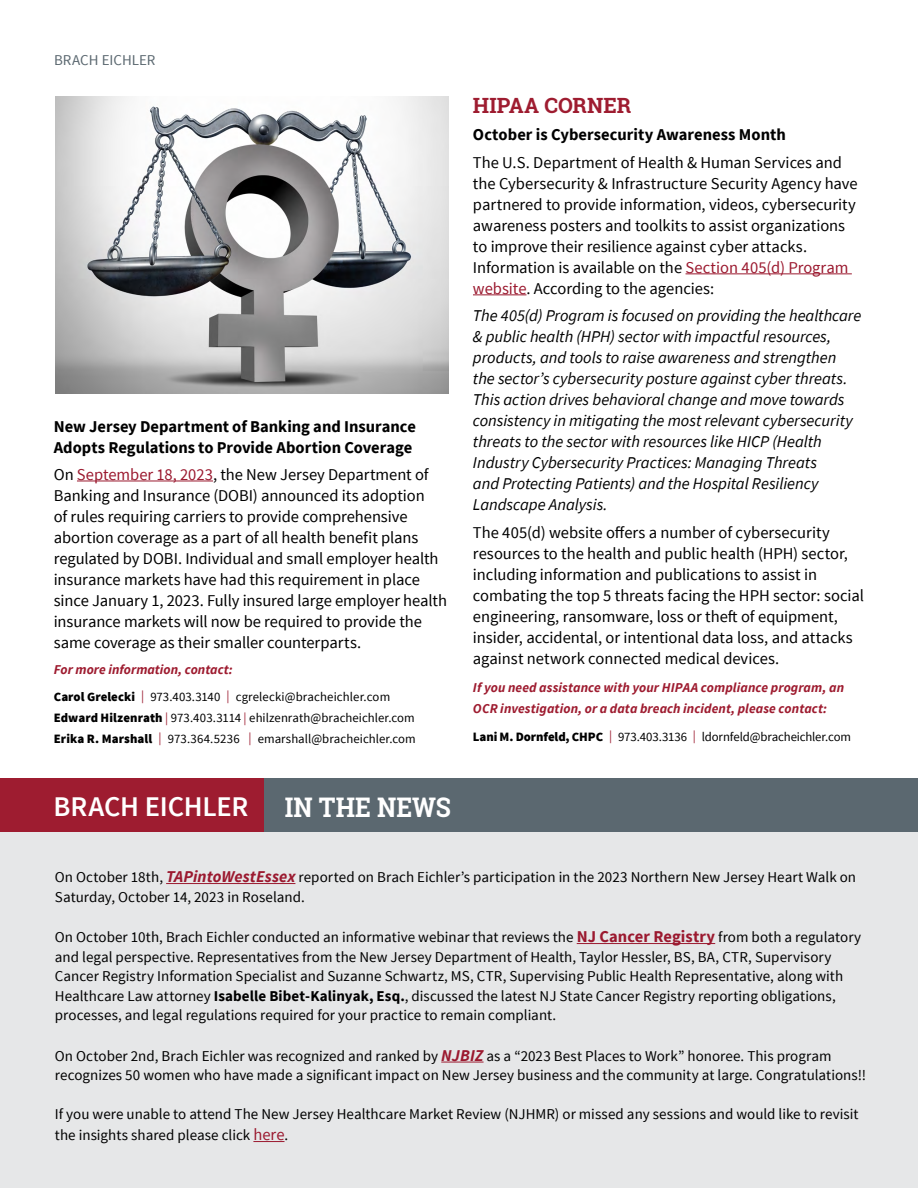
<style>
.page{position:relative;width:918px;height:1188px;background:#fff}
.page>*{position:absolute;margin:0;border:0;box-sizing:border-box;transform-origin:0 0}
.t1{font:600 28.5px "Source Sans Pro";letter-spacing:-.01em;color:#fff}
.t2{font:700 27px "Roboto Slab";color:#fff;scale:.92 1}
.t3{font:700 21px "Roboto Slab";letter-spacing:.005em;color:#9e1c30}
.t4{font:16.5px/21px "Source Sans Pro";letter-spacing:-.005em;color:#000}
.t5{font:italic 16.5px/21px "Source Sans Pro";letter-spacing:-.005em;color:#000}
.t6{font:700 16.5px/21px "Source Sans Pro";color:#000}
.t7{font:15px/19.5px "Source Sans Pro";letter-spacing:.005em;color:#000}
.t8{font:15px "Source Sans Pro";color:#5b6870}
.t9{font:italic 700 13.5px/21px "Source Sans Pro";letter-spacing:.005em;color:#9e1c30}
.t10{font:12.75px/21px "Source Sans Pro";letter-spacing:.005em;color:#000}
.s1{color:#9b192f}
.s2{font-weight:900}
.s3{color:#9e1c30}
.s4{font-weight:700;font-style:italic;font-size:16.5px;color:#9b192f}
.s5{font-weight:700;font-size:16.5px;color:#9b192f}
.s6{font-weight:700}
.s7{font-size:16.5px;color:#9b192f}
</style>
<div class="page">
<hr style="left:77px;top:481px;width:136px;height:1px;background:#9b192f">
<hr style="left:686px;top:273px;width:166px;height:1px;background:#9b192f">
<hr style="left:473px;top:294px;width:53px;height:1px;background:#9b192f">
<div style="left:0;top:826px;width:918px;height:362px;background:#e6e7e8"></div>
<div style="left:0;top:778px;width:502px;height:54px;background:#9e1c30"></div>
<div style="left:265px;top:778px;width:653px;height:54px;background:#5b6870"></div>
<hr style="left:166px;top:883px;width:129px;height:1px;background:#9b192f">
<hr style="left:577px;top:943px;width:138px;height:1px;background:#9b192f">
<hr style="left:441px;top:1062px;width:43px;height:1px;background:#9b192f">
<hr style="left:253px;top:1141px;width:32px;height:1px;background:#9b192f">
<img style="left:55px;top:96px;width:394px;height:297px">
<p class="t8" style="left:54px;top:50px;width:103px">BRACH EICHLER</p>
<p class="t6" style="left:54px;top:416px;width:364px">New Jersey Department of Banking and Insurance<br>Adopts Regulations to Provide Abortion Coverage</p>
<p class="t4" style="left:54px;top:464px;width:395px">On <span class="s1">September 18, 2023</span>, the New Jersey Department of Banking and Insurance (DOBI) announced its adoption<br>of rules requiring carriers to provide comprehensive abortion coverage as a part of all health benefit plans regulated by DOBI. Individual and small employer health insurance markets have had this requirement in place since January 1, 2023. Fully insured large employer health insurance markets will now be required to provide the same coverage as their smaller counterparts.</p>
<p class="t9" style="left:54px;top:659px;width:180px">For more information, contact:</p>
<p class="t10" style="left:54px;top:687px;width:364px"><span class="s2">Carol Grelecki</span> <span class="s1">|</span> 973.403.3140 <span class="s1">|</span> cgrelecki@bracheichler.com<br><span class="s2">Edward Hilzenrath</span> <span class="s3">|</span> 973.403.3114 <span class="s3">|</span> ehilzenrath@bracheichler.com<br><span class="s2">Erika R. Marshall</span> <span class="s1">|</span> 973.364.5236 <span class="s1">|</span> emarshall@bracheichler.com</p>
<h1 class="t1" style="left:54px;top:788px;width:196px">BRACH EICHLER</h1>
<h2 class="t2" style="left:285px;top:789px;width:182px">IN THE NEWS</h2>
<p class="t3" style="left:473px;top:91px;width:160px">HIPAA CORNER</p>
<p class="t6" style="left:473px;top:124px;width:314px">October is Cybersecurity Awareness Month</p>
<p class="t4" style="left:473px;top:152px;width:386px">The U.S. Department of Health &amp; Human Services and the Cybersecurity &amp; Infrastructure Security Agency have partnered to provide information, videos, cybersecurity awareness posters and toolkits to assist organizations to improve their resilience against cyber attacks.<br>Information is available on the <span class="s1">Section 405(d) Program website</span>. According to the agencies:</p>
<p class="t5" style="left:473px;top:305px;width:390px">The 405(d) Program is focused on providing the healthcare &amp; public health (HPH) sector with impactful resources, products, and tools to raise awareness and strengthen the sector’s cybersecurity posture against cyber threats.<br>This action drives behavioral change and move towards consistency in mitigating the most relevant cybersecurity threats to the sector with resources like HICP (Health Industry Cybersecurity Practices: Managing Threats<br>and Protecting Patients) and the Hospital Resiliency Landscape Analysis.</p>
<p class="t4" style="left:473px;top:523px;width:393px">The 405(d) website offers a number of cybersecurity resources to the health and public health (HPH) sector, including information and publications to assist in combating the top 5 threats facing the HPH sector: social engineering, ransomware, loss or theft of equipment, insider, accidental, or intentional data loss, and attacks against network connected medical devices.</p>
<p class="t9" style="left:473px;top:677px;width:373px">If you need assistance with your HIPAA compliance program, an<br>OCR investigation, or a data breach incident, please contact:</p>
<p class="t10" style="left:473px;top:726px;width:380px"><span class="s2">Lani M. Dornfeld, CHPC</span> <span class="s1">|</span> 973.403.3136 <span class="s1">|</span> ldornfeld@bracheichler.com</p>
<p class="t7" style="left:55px;top:868px;width:803px">On October 18th, <span class="s4">TAPintoWestEssex</span> reported on Brach Eichler’s participation in the 2023 Northern New Jersey Heart Walk on<br>Saturday, October 14, 2023 in Roseland.</p>
<p class="t7" style="left:55px;top:928px;width:808px">On October 10th, Brach Eichler conducted an informative webinar that reviews the <span class="s5">NJ Cancer Registry</span> from both a regulatory and legal perspective. Representatives from the New Jersey Department of Health, Taylor Hessler, BS, BA, CTR, Supervisory Cancer Registry Information Specialist and Suzanne Schwartz, MS, CTR, Supervising Public Health Representative, along with Healthcare Law attorney <span class="s6">Isabelle Bibet-Kalinyak, Esq.</span>, discussed the latest NJ State Cancer Registry reporting obligations, processes, and legal regulations required for your practice to remain compliant.</p>
<p class="t7" style="left:55px;top:1046px;width:813px">On October 2nd, Brach Eichler was recognized and ranked by <span class="s4">NJBIZ</span> as a “2023 Best Places to Work” honoree. This program recognizes 50 women who have made a significant impact on New Jersey business and the community at large. Congratulations!!</p>
<p class="t7" style="left:55px;top:1104px;width:805px;line-height:21px">If you were unable to attend The New Jersey Healthcare Market Review (NJHMR) or missed any sessions and would like to revisit the insights shared please click <span class="s7">here</span>.</p>
</div>
